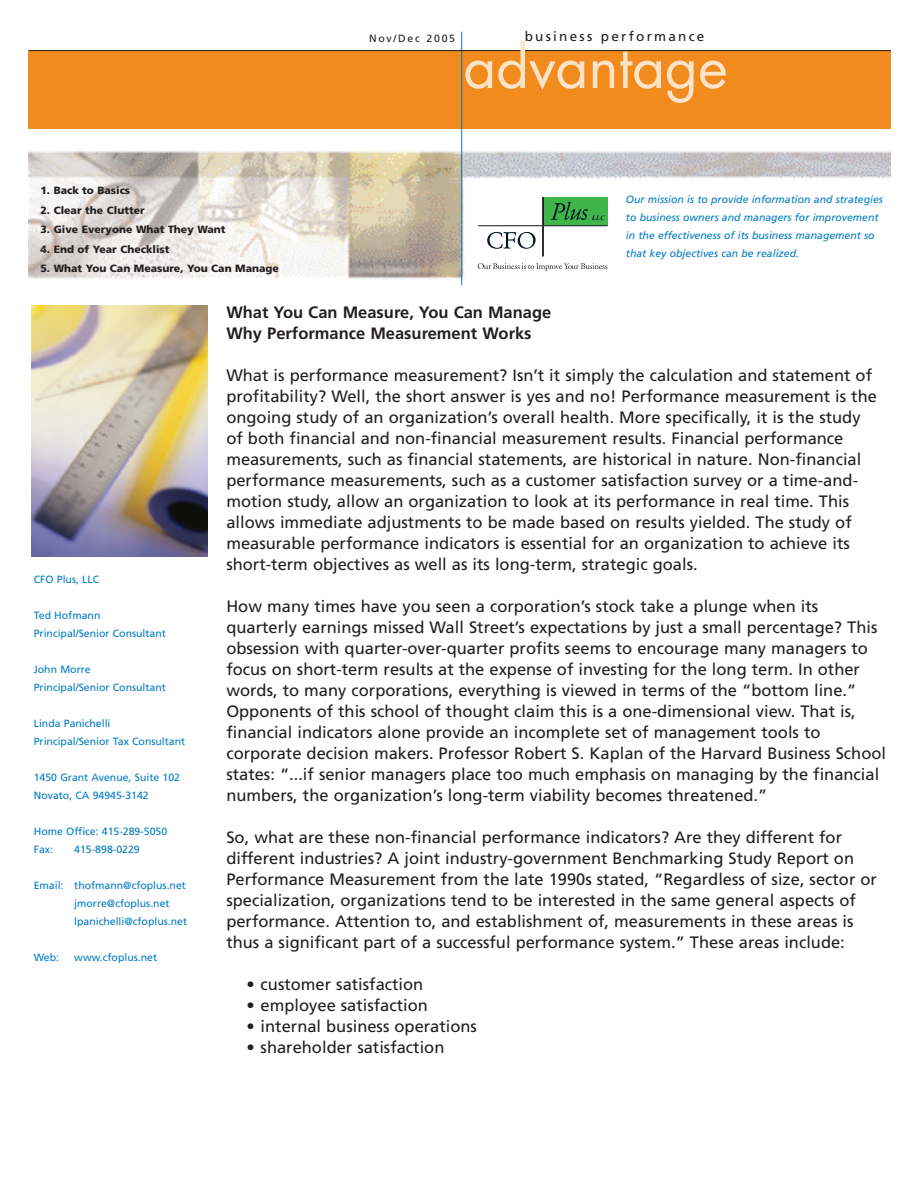
<style>
.page{position:relative;width:918px;height:1188px;background:#fff}
.page>*{position:absolute;margin:0;border:0;box-sizing:border-box;transform-origin:0 0}
.t1{font:57px "Futura";color:#fde4c9}
.t2{font:16.5px/21px "Frutiger";color:#231f20}
.t3{font:700 16.5px/21px "Frutiger";color:#231f20}
.t4{font:13.5px "Frutiger";letter-spacing:.165em;color:#231f20}
.t5{font:10.5px/18px "Frutiger";color:#007cc2}
.t6{font:italic 10.5px/18px "Frutiger";color:#007cc2}
.t7{font:900 10.5px "Frutiger";color:#231f20}
.t8{font:10.5px "Frutiger";letter-spacing:.165em;color:#231f20}
</style>
<div class="page">
<img style="left:28px;top:141px;width:863px;height:143px">
<div style="left:29px;top:50px;width:862px;height:79px;background:#f28b1d"></div>
<hr style="left:461px;top:32px;width:1px;height:253px;background:#007cc2">
<hr style="left:29px;top:50px;width:862px;height:1px;background:#231f20">
<div style="left:470px;top:187px;width:147px;height:94px;background:#fff"></div>
<div style="left:543px;top:197px;width:65px;height:28px;background:#3eb649"></div>
<hr style="left:542px;top:197px;width:2px;height:28px;background:#231f20">
<hr style="left:543px;top:225px;width:65px;height:1px;background:#231f20">
<svg style="left:477px;top:202px;width:130px;height:69px"></svg>
<img style="left:32px;top:306px;width:176px;height:251px">
<p class="t7" style="left:40px;top:187px;width:91px">1. Back to Basics</p>
<p class="t7" style="left:40px;top:206px;width:106px">2. Clear the Clutter</p>
<p class="t7" style="left:40px;top:226px;width:187px">3. Give Everyone What They Want</p>
<p class="t7" style="left:40px;top:245px;width:131px">4. End of Year Checklist</p>
<p class="t7" style="left:40px;top:265px;width:240px">5. What You Can Measure, You Can Manage</p>
<p class="t8" style="left:369px;top:34px;width:88px">Nov/Dec 2005</p>
<p class="t4" style="left:525px;top:31px;width:181px">business performance</p>
<h1 class="t1" style="left:463px;top:41px;width:266px">advantage</h1>
<p class="t6" style="left:626px;top:191px;width:259px">Our mission is to provide information and strategies to business owners and managers for improvement in the effectiveness of its business management so that key objectives can be realized.</p>
<p class="t5" style="left:34px;top:571px;width:67px">CFO Plus, LLC</p>
<p class="t5" style="left:34px;top:607px;width:134px">Ted Hofmann<br>Principal/Senior Consultant</p>
<p class="t5" style="left:34px;top:661px;width:134px">John Morre<br>Principal/Senior Consultant</p>
<p class="t5" style="left:34px;top:715px;width:153px">Linda Panichelli<br>Principal/Senior Tax Consultant</p>
<p class="t5" style="left:34px;top:769px;width:148px">1450 Grant Avenue, Suite 102<br>Novato, CA 94945-3142</p>
<p class="t5" style="left:34px;top:823px;width:135px">Home Office: 415-289-5050<br>Fax:</p>
<p class="t5" style="left:74px;top:841px;width:67px">415-898-0229</p>
<p class="t5" style="left:74px;top:877px;width:114px;text-indent:-40px">Email: thofmann@cfoplus.net jmorre@cfoplus.net lpanichelli@cfoplus.net</p>
<p class="t5" style="left:34px;top:949px;width:27px">Web:</p>
<p class="t5" style="left:74px;top:949px;width:84px">www.cfoplus.net</p>
<p class="t3" style="left:226px;top:303px;width:326px">What You Can Measure, You Can Manage<br>Why Performance Measurement Works</p>
<p class="t2" style="left:226px;top:366px;width:652px">What is performance measurement? Isn’t it simply the calculation and statement of profitability? Well, the short answer is yes and no! Performance measurement is the ongoing study of an organization’s overall health. More specifically, it is the study of both financial and non-financial measurement results. Financial performance measurements, such as financial statements, are historical in nature. Non-financial performance measurements, such as a customer satisfaction survey or a time-and&shy;motion study, allow an organization to look at its performance in real time. This allows immediate adjustments to be made based on results yielded. The study of measurable performance indicators is essential for an organization to achieve its short-term objectives as well as its long-term, strategic goals.</p>
<p class="t2" style="left:226px;top:597px;width:661px">How many times have you seen a corporation’s stock take a plunge when its quarterly earnings missed Wall Street’s expectations by just a small percentage? This obsession with quarter-over-quarter profits seems to encourage many managers to focus on short-term results at the expense of investing for the long term. In other words, to many corporations, everything is viewed in terms of the “bottom line.” Opponents of this school of thought claim this is a one-dimensional view. That is, financial indicators alone provide an incomplete set of management tools to corporate decision makers. Professor Robert S. Kaplan of the Harvard Business School states: “...if senior managers place too much emphasis on managing by the financial numbers, the organization’s long-term viability becomes threatened.”</p>
<p class="t2" style="left:226px;top:828px;width:652px">So, what are these non-financial performance indicators? Are they different for different industries? A joint industry-government Benchmarking Study Report on Performance Measurement from the late 1990s stated, “Regardless of size, sector or specialization, organizations tend to be interested in the same general aspects of performance. Attention to, and establishment of, measurements in these areas is thus a significant part of a successful performance system.” These areas include:</p>
<p class="t2" style="left:247px;top:975px;width:178px">• customer satisfaction</p>
<p class="t2" style="left:247px;top:996px;width:183px">• employee satisfaction</p>
<p class="t2" style="left:247px;top:1017px;width:232px">• internal business operations</p>
<p class="t2" style="left:247px;top:1038px;width:199px">• shareholder satisfaction</p>
</div>
